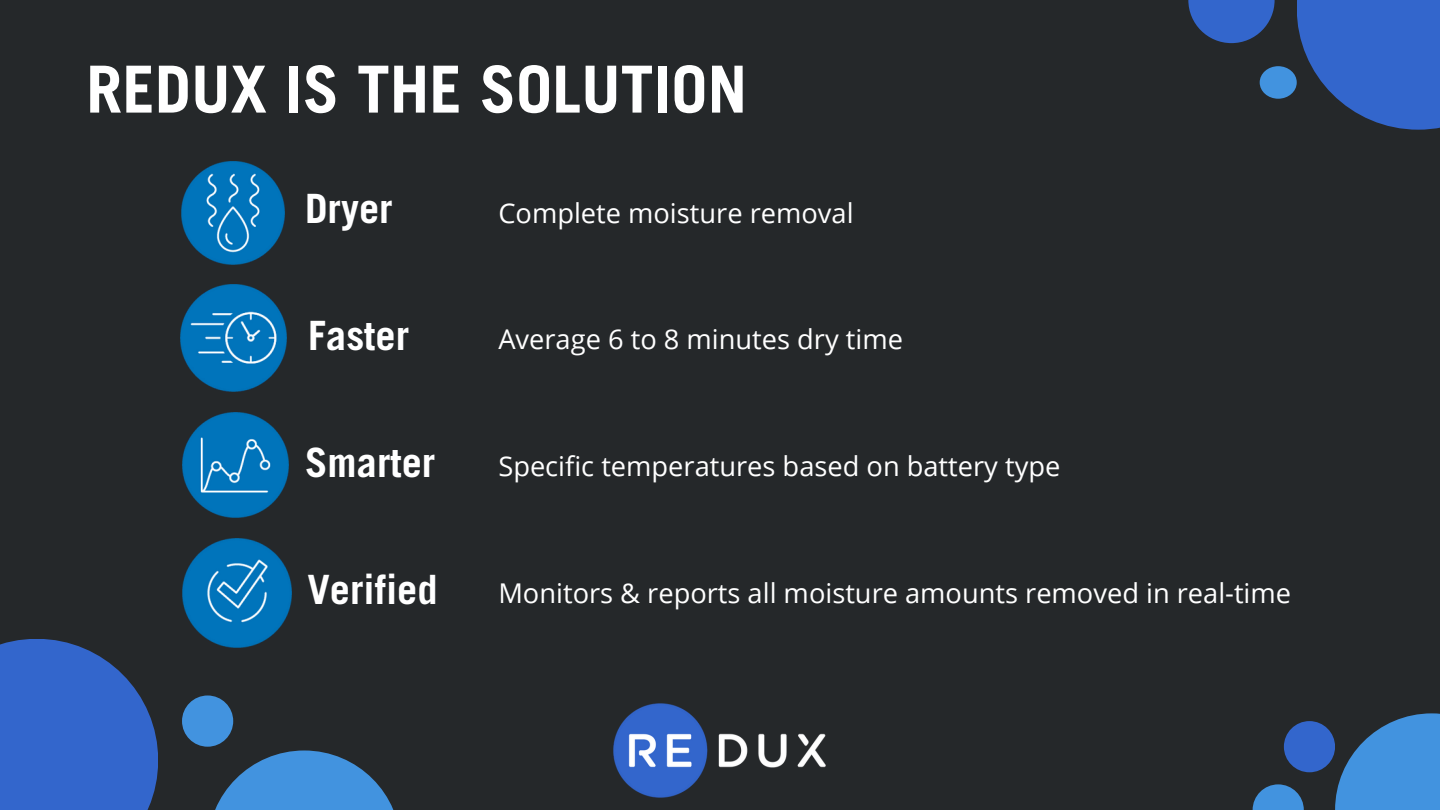
<style>
.page{position:relative;width:1440px;height:810px;background:#25282a}
.page>*{position:absolute;margin:0;border:0;box-sizing:border-box;transform-origin:0 0}
.t1{font:700 65px "Trade Gothic LT Std";color:#fff}
.t2{font:700 40.4px "Trade Gothic LT Std";color:#fff}
.t3{font:27.2px "Open Sans";color:#fff}
</style>
<div class="page">
<div style="left:0;top:639px;width:158px;height:171px;background:#36c"></div>
<svg style="left:215px;top:750px;width:179px;height:60px;fill:#4293df"></svg>
<svg style="left:1335px;top:713px;width:105px;height:97px;fill:#4293df"></svg>
<div style="left:182px;top:695px;width:51px;height:52px;background:#4293df;border-radius:50%"></div>
<svg style="left:1188px;top:0;width:87px;height:43px;fill:#36c"></svg>
<div style="left:1260px;top:66px;width:37px;height:33px;background:#4293df;border-radius:50%"></div>
<svg style="left:1253px;top:784px;width:51px;height:26px"></svg>
<svg style="left:1297px;top:0;width:143px;height:130px;fill:#36c"></svg>
<div style="left:1284px;top:721px;width:51px;height:51px;background:#36c;border-radius:50%"></div>
<img style="left:613px;top:703px;width:213px;height:95px">
<img style="left:183px;top:539px;width:108px;height:109px">
<img style="left:180px;top:285px;width:107px;height:106px">
<img style="left:182px;top:161px;width:103px;height:103px">
<img style="left:183px;top:412px;width:105px;height:106px">
<h1 class="t1" style="left:86px;top:66px;width:662px">REDUX IS THE SOLUTION</h1>
<h2 class="t2" style="left:305px;top:194px;width:89px">Dryer</h2>
<h2 class="t2" style="left:308px;top:321px;width:102px">Faster</h2>
<h2 class="t2" style="left:305px;top:448px;width:132px">Smarter</h2>
<h2 class="t2" style="left:307px;top:575px;width:132px">Verified</h2>
<p class="t3" style="left:498px;top:194px;width:357px">Complete moisture removal</p>
<p class="t3" style="left:498px;top:320px;width:406px">Average 6 to 8 minutes dry time</p>
<p class="t3" style="left:498px;top:447px;width:564px">Specific temperatures based on battery type</p>
<p class="t3" style="left:498px;top:574px;width:794px">Monitors &amp; reports all moisture amounts removed in real-time</p>
</div>
